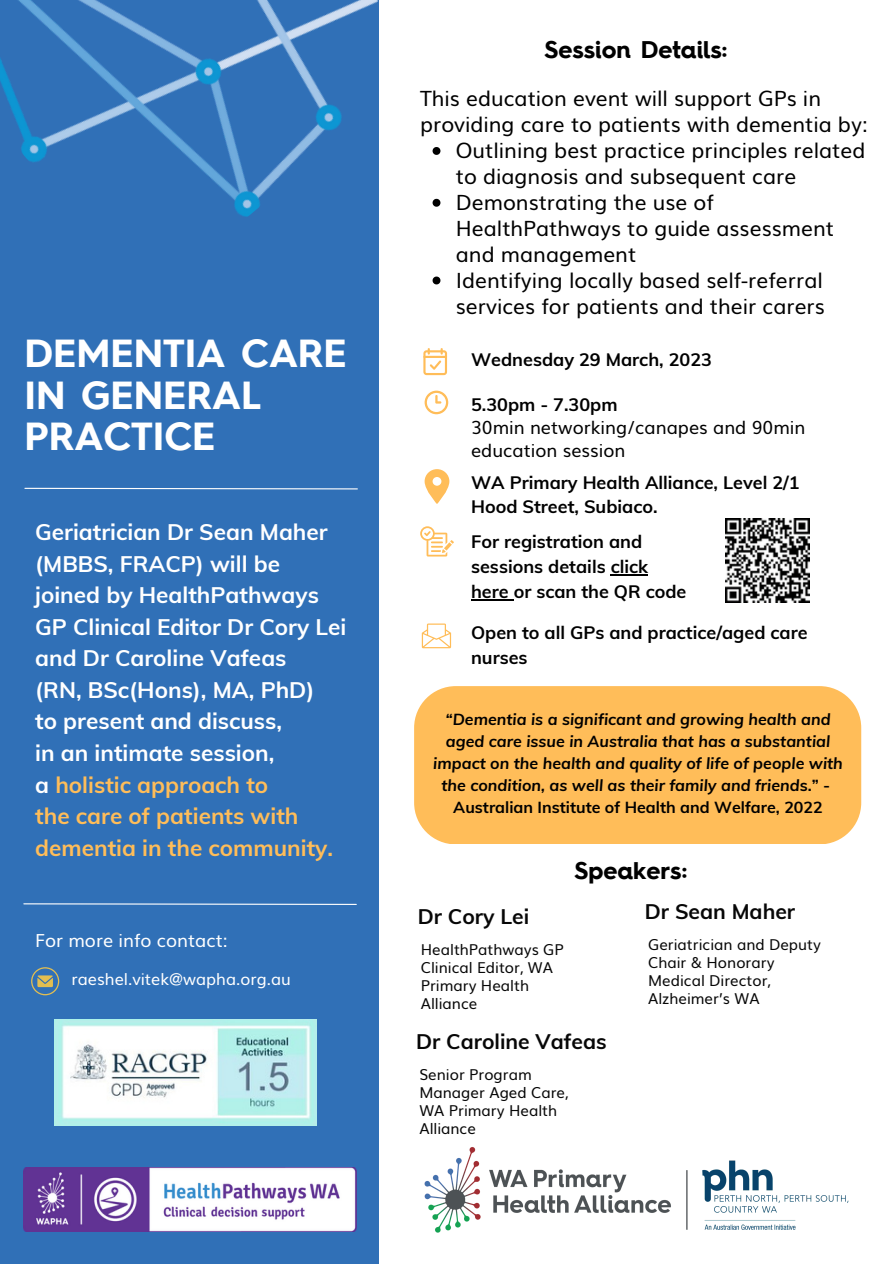
<style>
.page{position:relative;width:894px;height:1264px;background:#fff}
.page>*{position:absolute;margin:0;border:0;box-sizing:border-box;transform-origin:0 0}
.t1{font:700 39px/41.7px "Hurme Geometric Sans 4 W00";color:#fff}
.t2{font:700 24px "Hurme Geometric Sans 4 W00";color:#000}
.t3{font:700 22.5px/31.5px "Muli";color:#fff}
.t4{font:700 21.15px "Muli";color:#070707}
.t5{font:21px/26px "Muli";color:#000}
.t6{font:700 18px/24.8px "Muli";color:#000}
.t7{font:18px/22.5px "Muli";color:#000}
.t8{font:18px "Muli";color:#fff}
.t9{font:16.2px "Muli";color:#fff}
.t10{font:italic 700 16.05px/22px "Muli";color:#000;text-align:center}
.t11{font:15px/18px "Muli";color:#070707}
.s1{color:#ffbd59}
.s2{font-style:normal}
</style>
<div class="page">
<div style="left:0;top:0;width:893px;height:1263px;background:#3070b7"></div>
<div style="left:379px;top:0;width:514px;height:1263px;background:#fff"></div>
<img style="left:0;top:0;width:378px;height:217px">
<svg style="left:31px;top:967px;width:28px;height:28px"></svg>
<svg style="left:24px;top:487px;width:334px;height:3px"></svg>
<svg style="left:423px;top:348px;width:24px;height:27px"></svg>
<svg style="left:424px;top:390px;width:24px;height:24px"></svg>
<svg style="left:420px;top:526px;width:34px;height:30px"></svg>
<img style="left:55px;top:1019px;width:261px;height:106px">
<svg style="left:424px;top:469px;width:25px;height:35px"></svg>
<div style="left:414px;top:686px;width:447px;height:157px;background:#ffbd59;border-radius:42px"></div>
<svg style="left:421px;top:623px;width:30px;height:25px"></svg>
<img style="left:725px;top:518px;width:84px;height:84px">
<svg style="left:432px;top:147px;width:8px;height:8px"></svg>
<svg style="left:432px;top:199px;width:8px;height:8px"></svg>
<svg style="left:432px;top:276px;width:8px;height:8px"></svg>
<hr style="left:610px;top:574px;width:38px;height:1px;background:#000">
<hr style="left:471px;top:599px;width:42px;height:1px;background:#000">
<img style="left:23px;top:1167px;width:334px;height:64px">
<img style="left:424px;top:1147px;width:425px;height:86px">
<svg style="left:23px;top:903px;width:334px;height:2px"></svg>
<h1 class="t1" style="left:24px;top:332px;width:324px">DEMENTIA CARE<br>IN GENERAL<br>PRACTICE</h1>
<p class="t3" style="left:35px;top:516px;width:312px">Geriatrician Dr Sean Maher (MBBS, FRACP) will be joined by HealthPathways<br>GP Clinical Editor Dr Cory Lei and Dr Caroline Vafeas<br>(RN, BSc(Hons), MA, PhD)<br>to present and discuss,<br>in an intimate session,<br>a <span class="s1">holistic approach to<br>the care of patients with dementia in the community.</span></p>
<p class="t8" style="left:35px;top:925px;width:194px">For more info contact:</p>
<p class="t9" style="left:71px;top:966px;width:221px">raeshel.vitek@wapha.org.au</p>
<p class="t2" style="left:544px;top:33px;width:184px">Session Details:</p>
<p class="t5" style="left:420px;top:84px;width:448px">This education event will support GPs in providing care to patients with dementia by:</p>
<p class="t5" style="left:456px;top:136px;width:411px">Outlining best practice principles related to diagnosis and subsequent care Demonstrating the use of HealthPathways to guide assessment and management<br>Identifying locally based self-referral services for patients and their carers</p>
<p class="t6" style="left:471px;top:346px;width:242px">Wednesday 29 March, 2023</p>
<p class="t6" style="left:471px;top:391px;width:148px">5.30pm - 7.30pm</p>
<p class="t7" style="left:471px;top:415px;width:336px">30min networking/canapes and 90min education session</p>
<p class="t6" style="left:471px;top:469px;width:330px">WA Primary Health Alliance, Level 2/1<br>Hood Street, Subiaco.</p>
<p class="t6" style="left:471px;top:529px;width:217px">For registration and sessions details click here or scan the QR code</p>
<p class="t6" style="left:471px;top:620px;width:338px">Open to all GPs and practice/aged care nurses</p>
<p class="t10" style="left:433px;top:707px;width:411px">“Dementia is a significant and growing health and aged care issue in Australia that has a substantial impact on the health and quality of life of people with the condition, as well as their family and friend<span class="s2">s.” - Australian Institute of Health and Welfare, 2022</span></p>
<p class="t4" style="left:417px;top:903px;width:113px">Dr Cory Lei</p>
<p class="t11" style="left:421px;top:939px;width:144px">HealthPathways GP<br>Clinical Editor, WA<br>Primary Health<br>Alliance</p>
<p class="t2" style="left:574px;top:853px;width:114px">Speakers:</p>
<p class="t4" style="left:644px;top:897px;width:152px">Dr Sean Maher</p>
<p class="t11" style="left:648px;top:934px;width:174px">Geriatrician and Deputy<br>Chair &amp; Honorary<br>Medical Director,<br>Alzheimer’s WA</p>
<p class="t4" style="left:416px;top:1027px;width:192px">Dr Caroline Vafeas</p>
<p class="t11" style="left:419px;top:1064px;width:151px">Senior Program<br>Manager Aged Care,<br>WA Primary Health<br>Alliance</p>
</div>
